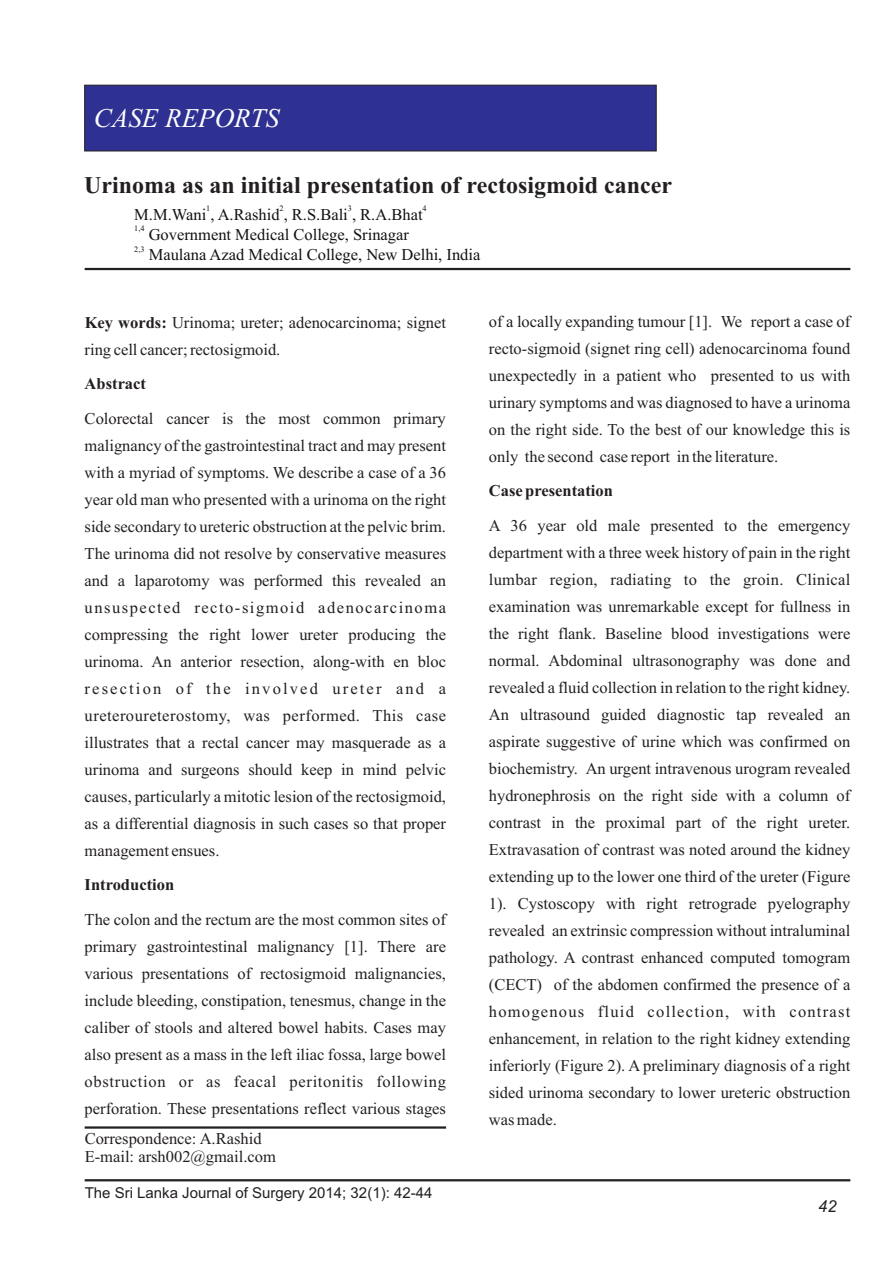
<style>
.page{position:relative;width:893px;height:1263px;background:#fff}
.page>*{position:absolute;margin:0;border:0;box-sizing:border-box;transform-origin:0 0}
.t1{font:italic 27px "Times New Roman";color:#fff}
.t2{font:700 24px "Times New Roman";color:#231f20}
.t3{font:16.5px/27px "Times New Roman";color:#231f20;text-align:justify}
.t4{font:16.5px "Times New Roman";color:#121212}
.t5{font:700 16.5px "Times New Roman";color:#231f20}
.t6{font:italic 16.5px "Arial";color:#231f20}
.t7{font:15px "Arial";color:#231f20}
.t8{font:8.25px "Times New Roman";color:#121212}
.s1{font-weight:700}
</style>
<div class="page">
<div style="left:84px;top:84px;width:573px;height:68px;background:#2e3092"></div>
<hr style="left:85px;top:268px;width:765px;height:2px;background:#231f20">
<hr style="left:85px;top:1179px;width:765px;height:2px;background:#231f20">
<hr style="left:85px;top:1126px;width:361px;height:3px;background:#231f20">
<h1 class="t1" style="left:94px;top:108px;width:187px">CASE REPORTS</h1>
<h2 class="t2" style="left:84px;top:177px;width:589px">Urinoma as an initial presentation of rectosigmoid cancer</h2>
<p class="t8" style="left:206px;top:206px;width:6px">1</p>
<p class="t8" style="left:280px;top:206px;width:6px">2</p>
<p class="t8" style="left:348px;top:206px;width:6px">3</p>
<p class="t8" style="left:423px;top:206px;width:6px">4</p>
<p class="t4" style="left:134px;top:208px;width:290px">M.M.Wani , A.Rashid , R.S.Bali , R.A.Bhat</p>
<p class="t8" style="left:134px;top:226px;width:12px">1,4</p>
<p class="t4" style="left:149px;top:228px;width:262px">Government Medical College, Srinagar</p>
<p class="t8" style="left:134px;top:246px;width:12px">2,3</p>
<p class="t4" style="left:149px;top:248px;width:333px">Maulana Azad Medical College, New Delhi, India</p>
<p class="t3" style="left:85px;top:310px;width:363px"><span class="s1">Key words:</span> Urinoma; ureter; adenocarcinoma; signet ring cell cancer; rectosigmoid.</p>
<p class="t5" style="left:85px;top:378px;width:63px">Abstract</p>
<p class="t3" style="left:85px;top:406px;width:363px">Colorectal cancer is the most common primary malignancy of the gastrointestinal tract and may present with a myriad of symptoms. We describe a case of a 36 year old man who presented with a urinoma on the right side secondary to ureteric obstruction at the pelvic brim.<br>The urinoma did not resolve by conservative measures and a laparotomy was performed this revealed an unsuspected recto-sigmoid adenocarcinoma compressing the right lower ureter producing the urinoma. An anterior resection, along-with en bloc resection of the involved ureter and a ureteroureterostomy, was performed. This case illustrates that a rectal cancer may masquerade as a urinoma and surgeons should keep in mind pelvic causes, particularly a mitotic lesion of the rectosigmoid, as a differential diagnosis in such cases so that proper management ensues.</p>
<p class="t5" style="left:85px;top:879px;width:91px">Introduction</p>
<p class="t3" style="left:85px;top:907px;width:363px">The colon and the rectum are the most common sites of primary gastrointestinal malignancy [1]. There are various presentations of rectosigmoid malignancies, include bleeding, constipation, tenesmus, change in the caliber of stools and altered bowel habits. Cases may also present as a mass in the left iliac fossa, large bowel obstruction or as feacal peritonitis following perforation. These presentations reflect various stages</p>
<p class="t3" style="left:85px;top:1131px;width:193px;line-height:18.3px">Correspondence: A.Rashid<br>E-mail: arsh002@gmail.com</p>
<p class="t7" style="left:85px;top:1187px;width:349px">The Sri Lanka Journal of Surgery 2014; 32(1): 42-44</p>
<p class="t3" style="left:489px;top:309px;width:363px">of a locally expanding tumour [1]. We report a case of recto-sigmoid (signet ring cell) adenocarcinoma found unexpectedly in a patient who presented to us with urinary symptoms and was diagnosed to have a urinoma on the right side. To the best of our knowledge this is only the second case report in the literature.</p>
<p class="t5" style="left:489px;top:485px;width:126px">Case presentation</p>
<p class="t3" style="left:489px;top:513px;width:363px">A 36 year old male presented to the emergency department with a three week history of pain in the right lumbar region, radiating to the groin. Clinical examination was unremarkable except for fullness in the right flank. Baseline blood investigations were normal. Abdominal ultrasonography was done and revealed a fluid collection in relation to the right kidney.<br>An ultrasound guided diagnostic tap revealed an aspirate suggestive of urine which was confirmed on biochemistry. An urgent intravenous urogram revealed hydronephrosis on the right side with a column of contrast in the proximal part of the right ureter.<br>Extravasation of contrast was noted around the kidney extending up to the lower one third of the ureter (Figure 1). Cystoscopy with right retrograde pyelography revealed an extrinsic compression without intraluminal pathology. A contrast enhanced computed tomogram (CECT) of the abdomen confirmed the presence of a homogenous fluid collection, with contrast enhancement, in relation to the right kidney extending inferiorly (Figure 2). A preliminary diagnosis of a right sided urinoma secondary to lower ureteric obstruction was made.</p>
<p class="t6" style="left:818px;top:1200px;width:20px">42</p>
</div>
